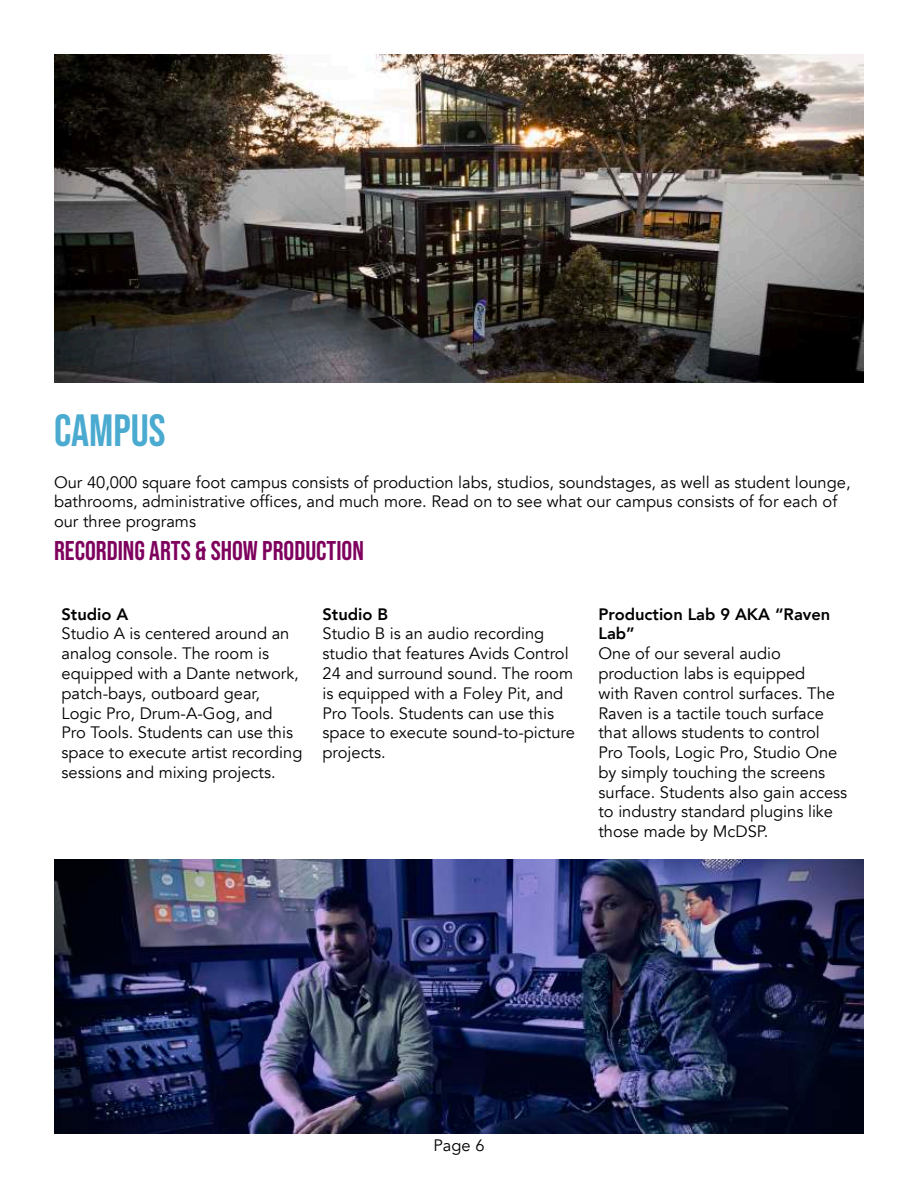
<style>
.page{position:relative;width:918px;height:1188px;background:#fff}
.page>*{position:absolute;margin:0;border:0;box-sizing:border-box;transform-origin:0 0}
.t1{font:45px "Bebas Neue";color:#4aaad0}
.t2{font:27px "Bebas Neue";color:#7e005e}
.t3{font:16.5px/19.8px "Avenir";color:#000}
.t4{font:800 16.5px/19.8px "Avenir";color:#000}
</style>
<div class="page">
<img style="left:54px;top:54px;width:810px;height:328px">
<img style="left:54px;top:860px;width:810px;height:274px">
<h1 class="t1" style="left:54px;top:412px;width:113px">CAMPUS</h1>
<p class="t3" style="left:54px;top:472px;width:798px">Our 40,000 square foot campus consists of production labs, studios, soundstages, as well as student lounge, bathrooms, administrative offices, and much more. Read on to see what our campus consists of for each of our three programs</p>
<h2 class="t2" style="left:54px;top:539px;width:311px">RECORDING ARTS &amp; SHOW PRODUCTION</h2>
<p class="t4" style="left:62px;top:605px;width:68px">Studio A</p>
<p class="t3" style="left:62px;top:625px;width:243px">Studio A is centered around an analog console. The room is equipped with a Dante network, patch-bays, outboard gear,<br>Logic Pro, Drum-A-Gog, and<br>Pro Tools. Students can use this space to execute artist recording sessions and mixing projects.</p>
<p class="t4" style="left:322px;top:605px;width:67px">Studio B</p>
<p class="t3" style="left:322px;top:625px;width:254px">Studio B is an audio recording studio that features Avids Control<br>24 and surround sound. The room is equipped with a Foley Pit, and<br>Pro Tools. Students can use this space to execute sound-to-picture projects.</p>
<p class="t4" style="left:598px;top:605px;width:233px">Production Lab 9 AKA “Raven<br>Lab”</p>
<p class="t3" style="left:598px;top:645px;width:250px">One of our several audio production labs is equipped<br>with Raven control surfaces. The<br>Raven is a tactile touch surface that allows students to control<br>Pro Tools, Logic Pro, Studio One by simply touching the screens surface. Students also gain access to industry standard plugins like those made by McDSP.</p>
<p class="t3" style="left:433px;top:1137px;width:53px">Page 6</p>
</div>
